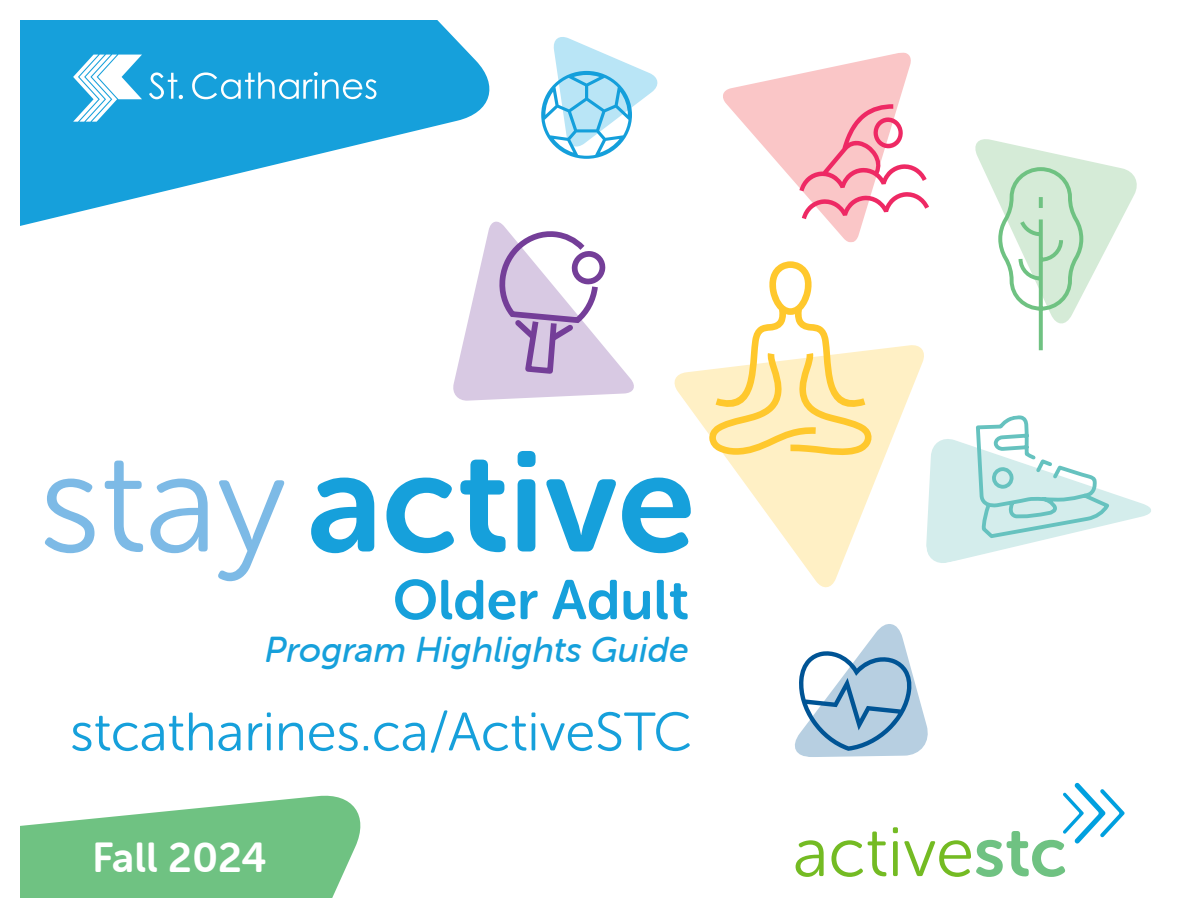
<style>
.page{position:relative;width:1188px;height:918px;background:#fff}
.page>*{position:absolute;margin:0;border:0;box-sizing:border-box;transform-origin:0 0}
.t1{font:141.6px "Museo Sans Rounded 700";color:#16a0db}
.t2{font:55.5px "Museo Sans Rounded 700";color:#16a0db}
.t3{font:54px "Museo Sans Rounded 300";color:#16a0db}
.t4{font:42px "Museo Sans Rounded 700";color:#fff}
.t5{font:italic 36px "Museo Sans Rounded 500";color:#16a0db}
.s1{font-family:"Museo Sans Rounded 300";color:#7dbae6}
</style>
<div class="page">
<svg style="left:20px;top:795px;width:341px;height:103px"></svg>
<svg style="left:20px;top:20px;width:478px;height:206px;fill:#16a0db"></svg>
<svg style="left:149px;top:72px;width:34px;height:27px"></svg>
<svg style="left:192px;top:72px;width:184px;height:27px;background:#4bb5e3"></svg>
<svg style="left:73px;top:55px;width:69px;height:67px"></svg>
<svg style="left:796px;top:840px;width:28px;height:37px"></svg>
<svg style="left:831px;top:832px;width:55px;height:45px"></svg>
<svg style="left:893px;top:827px;width:5px;height:49px"></svg>
<svg style="left:904px;top:783px;width:221px;height:94px"></svg>
<svg style="left:541px;top:37px;width:116px;height:122px"></svg>
<svg style="left:723px;top:52px;width:206px;height:190px"></svg>
<svg style="left:453px;top:222px;width:181px;height:179px"></svg>
<svg style="left:675px;top:345px;width:249px;height:242px"></svg>
<svg style="left:709px;top:261px;width:163px;height:194px"></svg>
<svg style="left:975px;top:139px;width:162px;height:211px"></svg>
<svg style="left:795px;top:624px;width:133px;height:133px"></svg>
<svg style="left:926px;top:415px;width:225px;height:148px"></svg>
<p class="t1" style="left:39px;top:424px;width:657px"><span class="s1">stay</span> active</p>
<p class="t2" style="left:393px;top:569px;width:297px">Older Adult</p>
<p class="t5" style="left:265px;top:630px;width:425px">Program Highlights Guide</p>
<p class="t3" style="left:70px;top:703px;width:623px">stcatharines.ca/ActiveSTC</p>
<p class="t4" style="left:92px;top:834px;width:176px">Fall 2024</p>
</div>
